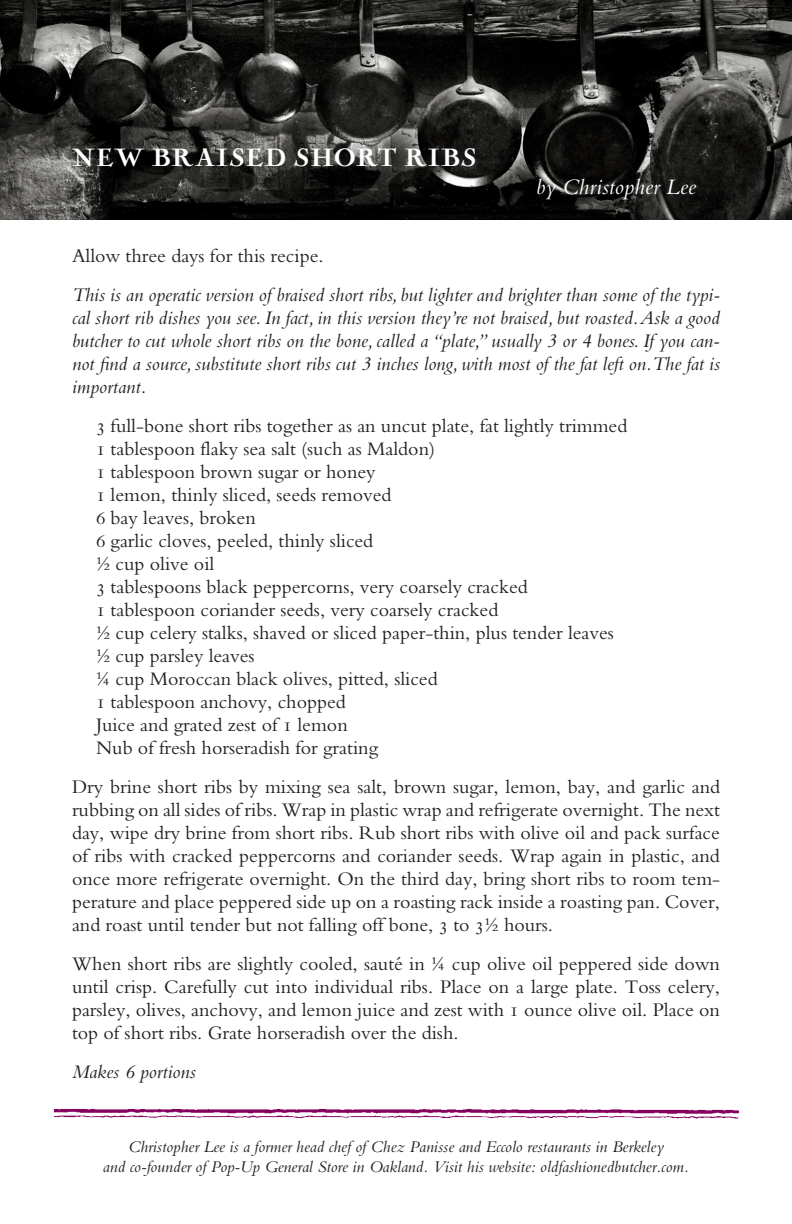
<style>
.page{position:relative;width:792px;height:1224px;background:#fff}
.page>*{position:absolute;margin:0;border:0;box-sizing:border-box;transform-origin:0 0}
.t1{font:900 26px "Nicolas Cochin EF";letter-spacing:.025em;color:#fff}
.t2{font:23px "Bembo Italic Os F5 lig WT";letter-spacing:.005em;color:#fff}
.text_flush{font:20px/23px "Bembo Regular TS";color:#231f20;text-align:justify}
.text_flush-2{font:italic 20px/23px "Bembo";color:#231f20;text-align:justify}
.t3{font:17px/20px "Bembo Italic Os F5 lig WT";color:#231f20;text-align:center}
</style>
<div class="page">
<img style="left:0;top:0;width:792px;height:220px">
<img style="left:53px;top:1108px;width:686px;height:11px">
<p class="t1" style="left:72px;top:143px;width:406px">NEW BRAISED SHORT RIBS</p>
<p class="t2" style="left:536px;top:173px;width:161px">by Christopher Lee</p>
<p class="text_flush" style="left:72px;top:244px;width:253px">Allow three days for this recipe.</p>
<p class="text_flush-2" style="left:72px;top:283px;width:650px">This is an operatic version of braised short ribs, but lighter and brighter than some of the typi&shy;cal short rib dishes you see. In fact, in this version they’re not braised, but roasted. Ask a good butcher to cut whole short ribs on the bone, called a “plate,” usually 3 or 4 bones. If you can&shy;not find a source, substitute short ribs cut 3 inches long, with most of the fat left on. The fat is important.</p>
<p class="text_flush" style="left:96px;top:414px;width:533px">3 full-bone short ribs together as an uncut plate, fat lightly trimmed</p>
<p class="text_flush" style="left:96px;top:437px;width:341px">1 tablespoon flaky sea salt (such as Maldon)</p>
<p class="text_flush" style="left:96px;top:460px;width:281px">1 tablespoon brown sugar or honey</p>
<p class="text_flush" style="left:96px;top:483px;width:297px">1 lemon, thinly sliced, seeds removed</p>
<p class="text_flush" style="left:96px;top:506px;width:161px">6 bay leaves, broken</p>
<p class="text_flush" style="left:96px;top:529px;width:279px">6 garlic cloves, peeled, thinly sliced</p>
<p class="text_flush" style="left:96px;top:552px;width:120px">½ cup olive oil</p>
<p class="text_flush" style="left:96px;top:575px;width:433px">3 tablespoons black peppercorns, very coarsely cracked</p>
<p class="text_flush" style="left:96px;top:598px;width:404px">1 tablespoon coriander seeds, very coarsely cracked</p>
<p class="text_flush" style="left:96px;top:621px;width:519px">½ cup celery stalks, shaved or sliced paper-thin, plus tender leaves</p>
<p class="text_flush" style="left:96px;top:644px;width:160px">½ cup parsley leaves</p>
<p class="text_flush" style="left:96px;top:667px;width:343px">¼ cup Moroccan black olives, pitted, sliced</p>
<p class="text_flush" style="left:96px;top:690px;width:251px">1 tablespoon anchovy, chopped</p>
<p class="text_flush" style="left:96px;top:713px;width:253px">Juice and grated zest of 1 lemon</p>
<p class="text_flush" style="left:96px;top:736px;width:284px">Nub of fresh horseradish for grating</p>
<p class="text_flush" style="left:72px;top:775px;width:650px">Dry brine short ribs by mixing sea salt, brown sugar, lemon, bay, and garlic and rubbing on all sides of ribs. Wrap in plastic wrap and refrigerate overnight. The next day, wipe dry brine from short ribs. Rub short ribs with olive oil and pack surface of ribs with cracked peppercorns and coriander seeds. Wrap again in plastic, and once more refrigerate overnight. On the third day, bring short ribs to room tem&shy;perature and place peppered side up on a roasting rack inside a roasting pan. Cover, and roast until tender but not falling off bone, 3 to 3½ hours.</p>
<p class="text_flush" style="left:72px;top:952px;width:650px">When short ribs are slightly cooled, sauté in ¼ cup olive oil peppered side down until crisp. Carefully cut into individual ribs. Place on a large plate. Toss celery, parsley, olives, anchovy, and lemon juice and zest with 1 ounce olive oil. Place on top of short ribs. Grate horseradish over the dish.</p>
<p class="text_flush-2" style="left:72px;top:1060px;width:125px">Makes 6 portions</p>
<p class="t3" style="left:103px;top:1137px;width:588px">Christopher Lee is a former head chef of Chez Panisse and Eccolo restaurants in Berkeley<br>and co-founder of Pop-Up General Store in Oakland. Visit his website: oldfashionedbutcher.com.</p>
</div>
